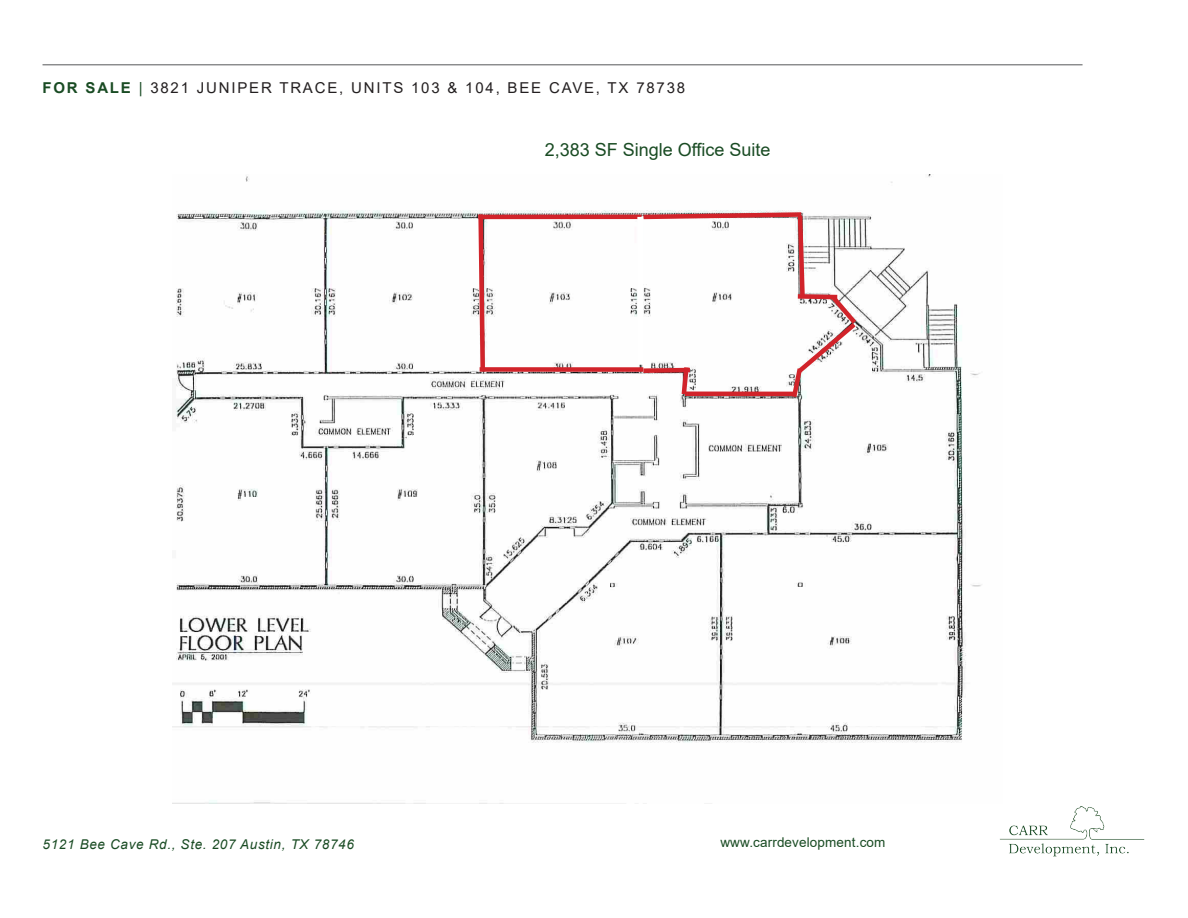
<style>
.page{position:relative;width:1188px;height:918px;background:#fff}
.page>*{position:absolute;margin:0;border:0;box-sizing:border-box;transform-origin:0 0}
.t1{font:18px "Arial";color:#194b23}
.t2{font:15px "Arial";letter-spacing:.12em;color:#231f20}
.t3{font:italic 13.5px "Arial";letter-spacing:.05em;color:#194b23}
.t4{font:13.5px "Arial";letter-spacing:.01em;color:#194b23}
.s1{font-weight:700;color:#194b23}
.s2{color:#194b23}
</style>
<div class="page">
<hr style="left:43px;top:65px;width:1040px;height:1px;background:#57585a">
<img style="left:999px;top:806px;width:146px;height:51px">
<img style="left:172px;top:174px;width:810px;height:630px">
<svg style="left:639px;top:210px;width:222px;height:192px"></svg>
<hr style="left:478px;top:215px;width:164px;height:4px;background:#d1232a">
<div style="left:480px;top:367px;width:163px;height:5px;background:#d1232a"></div>
<svg style="left:476px;top:210px;width:11px;height:166px"></svg>
<div style="left:637px;top:217px;width:6px;height:148px;background:#fff"></div>
<p class="t2" style="left:43px;top:77px;width:644px"><span class="s1">FOR SALE</span> <span class="s2">|</span> 3821 JUNIPER TRACE, UNITS 103 &amp; 104, BEE CAVE, TX 78738</p>
<p class="t1" style="left:545px;top:137px;width:227px">2,383 SF Single Office Suite</p>
<p class="t3" style="left:43px;top:836px;width:313px">5121 Bee Cave Rd., Ste. 207 Austin, TX 78746</p>
<p class="t4" style="left:720px;top:833px;width:167px">www.carrdevelopment.com</p>
</div>
